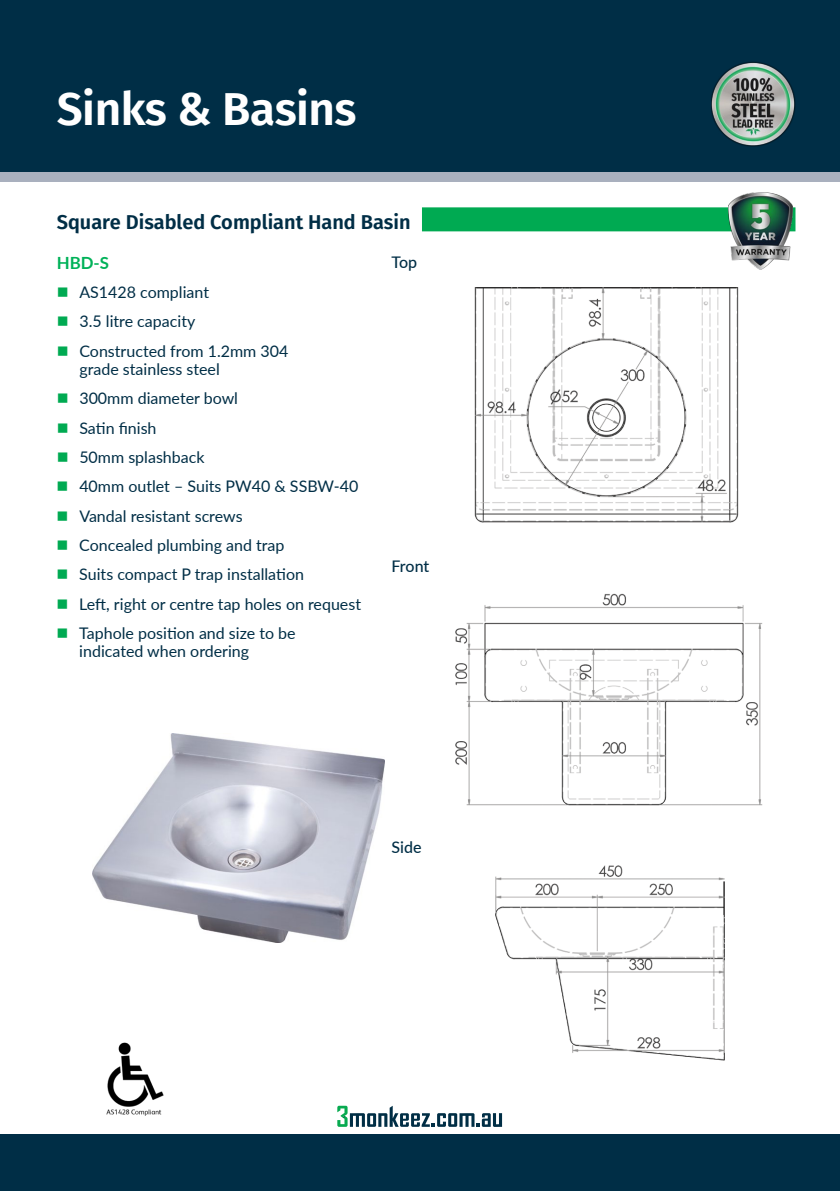
<style>
.page{position:relative;width:840px;height:1191px;background:#fff}
.page>*{position:absolute;margin:0;border:0;box-sizing:border-box;transform-origin:0 0}
.t1{font:600 46px "Fira Sans";letter-spacing:-.01em;color:#fff}
.t2{font:600 20px "Fira Sans";color:#002e46}
.t3{font:700 16.8px "Lato";color:#00b259}
.t4{font:16px/29.4px "Lato";color:#002e46}
.t5{font:500 16px "Lato";letter-spacing:-.005em;color:#002e46}
</style>
<div class="page">
<div style="left:0;top:0;width:839px;height:181px;background:#a9b0be"></div>
<div style="left:0;top:0;width:839px;height:171px;background:#002e46"></div>
<div style="left:0;top:1134px;width:839px;height:57px;background:#002e46"></div>
<div style="left:57px;top:207px;width:738px;height:24px;background:#00aa52"></div>
<div style="left:51px;top:200px;width:371px;height:41px;background:#fff"></div>
<img style="left:92px;top:733px;width:292px;height:209px">
<img style="left:106px;top:1042px;width:58px;height:73px">
<img style="left:495px;top:865px;width:230px;height:196px">
<img style="left:455px;top:593px;width:308px;height:213px">
<img style="left:474px;top:287px;width:265px;height:236px">
<img style="left:728px;top:193px;width:64px;height:76px">
<img style="left:711px;top:62px;width:84px;height:84px">
<svg style="left:337px;top:1105px;width:165px;height:22px"></svg>
<h1 class="t1" style="left:57px;top:71px;width:301px">Sinks &amp; Basins</h1>
<p class="t2" style="left:57px;top:205px;width:355px">Square Disabled Compliant Hand Basin</p>
<p class="t5" style="left:391px;top:251px;width:27px">Top</p>
<p class="t3" style="left:57px;top:250px;width:54px">HBD-S</p>
<p class="t4" style="left:79px;top:277px;width:210px">AS1428 compliant<br>3.5 litre capacity<br>Constructed from 1.2mm 304</p>
<p class="t4" style="left:79px;top:353px;width:283px">grade stainless steel<br>300mm diameter bowl<br>Satin finish<br>50mm splashback<br>40mm outlet – Suits PW40 &amp; SSBW-40<br>Vandal resistant screws<br>Concealed plumbing and trap<br>Suits compact P trap installation<br>Left, right or centre tap holes on request<br>Taphole position and size to be</p>
<p class="t4" style="left:79px;top:636px;width:171px">indicated when ordering</p>
<p class="t5" style="left:391px;top:554px;width:39px">Front</p>
<p class="t5" style="left:391px;top:836px;width:31px">Side</p>
</div>
